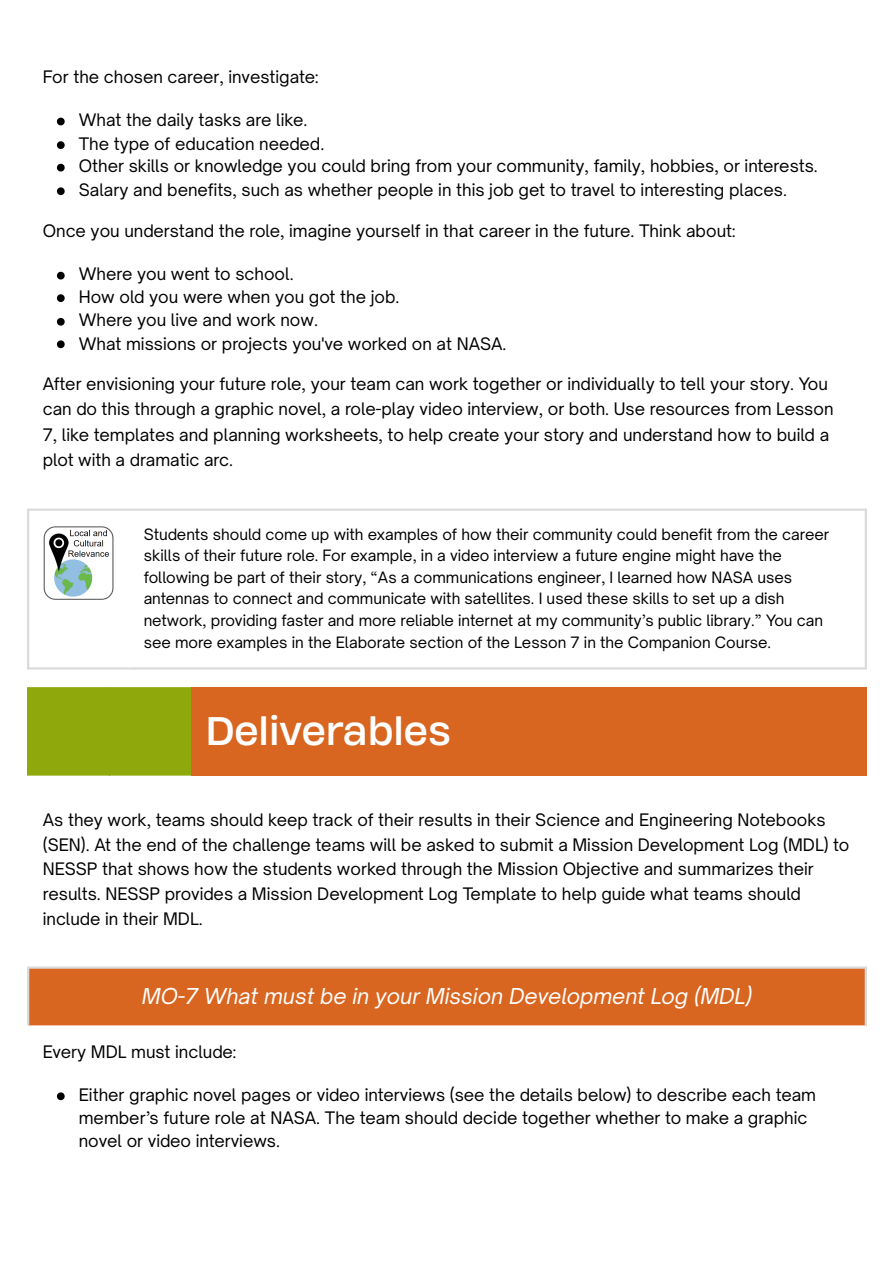
<style>
.page{position:relative;width:894px;height:1263px;background:#fff}
.page>*{position:absolute;margin:0;border:0;box-sizing:border-box;transform-origin:0 0}
.t1{font:37.5px "Heading Now 74";color:#fff}
.t2{font:italic 21px "Open Sauce One";color:#fff}
.t3{font:16.5px/24.8px "Open Sauce One";color:#000}
.t4{font:15px/21.6px "Open Sauce One";color:#000}
</style>
<div class="page">
<svg style="left:57px;top:118px;width:8px;height:7px"></svg>
<svg style="left:57px;top:141px;width:8px;height:8px"></svg>
<svg style="left:57px;top:164px;width:8px;height:7px"></svg>
<svg style="left:57px;top:187px;width:8px;height:8px"></svg>
<svg style="left:57px;top:272px;width:8px;height:7px"></svg>
<svg style="left:57px;top:294px;width:8px;height:8px"></svg>
<svg style="left:57px;top:318px;width:8px;height:8px"></svg>
<svg style="left:57px;top:340px;width:8px;height:8px"></svg>
<img style="left:43px;top:526px;width:71px;height:74px">
<hr style="left:27px;top:511px;width:2px;height:156px;background:#dbdbdb">
<hr style="left:864px;top:511px;width:2px;height:156px;background:#dbdbdb">
<hr style="left:27px;top:508px;width:839px;height:3px;background:#dbdbdb">
<hr style="left:27px;top:667px;width:839px;height:3px;background:#dbdbdb">
<div style="left:27px;top:687px;width:164px;height:89px;background:#8fa90d"></div>
<div style="left:191px;top:687px;width:675px;height:89px;background:#d96620"></div>
<div style="left:28px;top:967px;width:837px;height:60px;background:#d96620"></div>
<svg style="left:57px;top:1092px;width:8px;height:8px"></svg>
<hr style="left:27px;top:969px;width:2px;height:56px;background:#dbdbdb">
<hr style="left:864px;top:969px;width:2px;height:56px;background:#dbdbdb">
<hr style="left:27px;top:966px;width:839px;height:3px;background:#dbdbdb">
<hr style="left:27px;top:1025px;width:839px;height:3px;background:#fff">
<p class="t3" style="left:43px;top:65px;width:277px">For the chosen career, investigate:</p>
<p class="t3" style="left:79px;top:107px;width:230px">What the daily tasks are like.</p>
<p class="t3" style="left:79px;top:131px;width:247px">The type of education needed.</p>
<p class="t3" style="left:79px;top:153px;width:740px">Other skills or knowledge you could bring from your community, family, hobbies, or interests.</p>
<p class="t3" style="left:79px;top:177px;width:709px">Salary and benefits, such as whether people in this job get to travel to interesting places.</p>
<p class="t3" style="left:43px;top:219px;width:694px">Once you understand the role, imagine yourself in that career in the future. Think about:</p>
<p class="t3" style="left:79px;top:261px;width:216px">Where you went to school.</p>
<p class="t3" style="left:79px;top:284px;width:322px">How old you were when you got the job.</p>
<p class="t3" style="left:79px;top:308px;width:240px">Where you live and work now.</p>
<p class="t3" style="left:79px;top:331px;width:429px">What missions or projects you've worked on at NASA.</p>
<p class="t3" style="left:43px;top:371px;width:792px;line-height:25.2px">After envisioning your future role, your team can work together or individually to tell your story. You can do this through a graphic novel, a role-play video interview, or both. Use resources from Lesson 7, like templates and planning worksheets, to help create your story and understand how to build a plot with a dramatic arc.</p>
<p class="t4" style="left:144px;top:523px;width:687px">Students should come up with examples of how their community could benefit from the career skills of their future role. For example, in a video interview a future engine might have the following be part of their story, “As a communications engineer, I learned how NASA uses antennas to connect and communicate with satellites. I used these skills to set up a dish network, providing faster and more reliable internet at my community’s public library.” You can see more examples in the Elaborate section of the Lesson 7 in the Companion Course.</p>
<p class="t1" style="left:205px;top:705px;width:247px">Deliverables</p>
<p class="t3" style="left:43px;top:807px;width:808px">As they work, teams should keep track of their results in their Science and Engineering Notebooks (SEN). At the end of the challenge teams will be asked to submit a Mission Development Log (MDL) to NESSP that shows how the students worked through the Mission Objective and summarizes their results. NESSP provides a Mission Development Log Template to help guide what teams should include in their MDL.</p>
<p class="t2" style="left:142px;top:982px;width:611px">MO-7 What must be in your Mission Development Log (MDL)</p>
<p class="t3" style="left:43px;top:1039px;width:195px">Every MDL must include:</p>
<p class="t3" style="left:79px;top:1083px;width:738px;line-height:23.1px">Either graphic novel pages or video interviews (see the details below) to describe each team member’s future role at NASA. The team should decide together whether to make a graphic novel or video interviews.</p>
</div>
